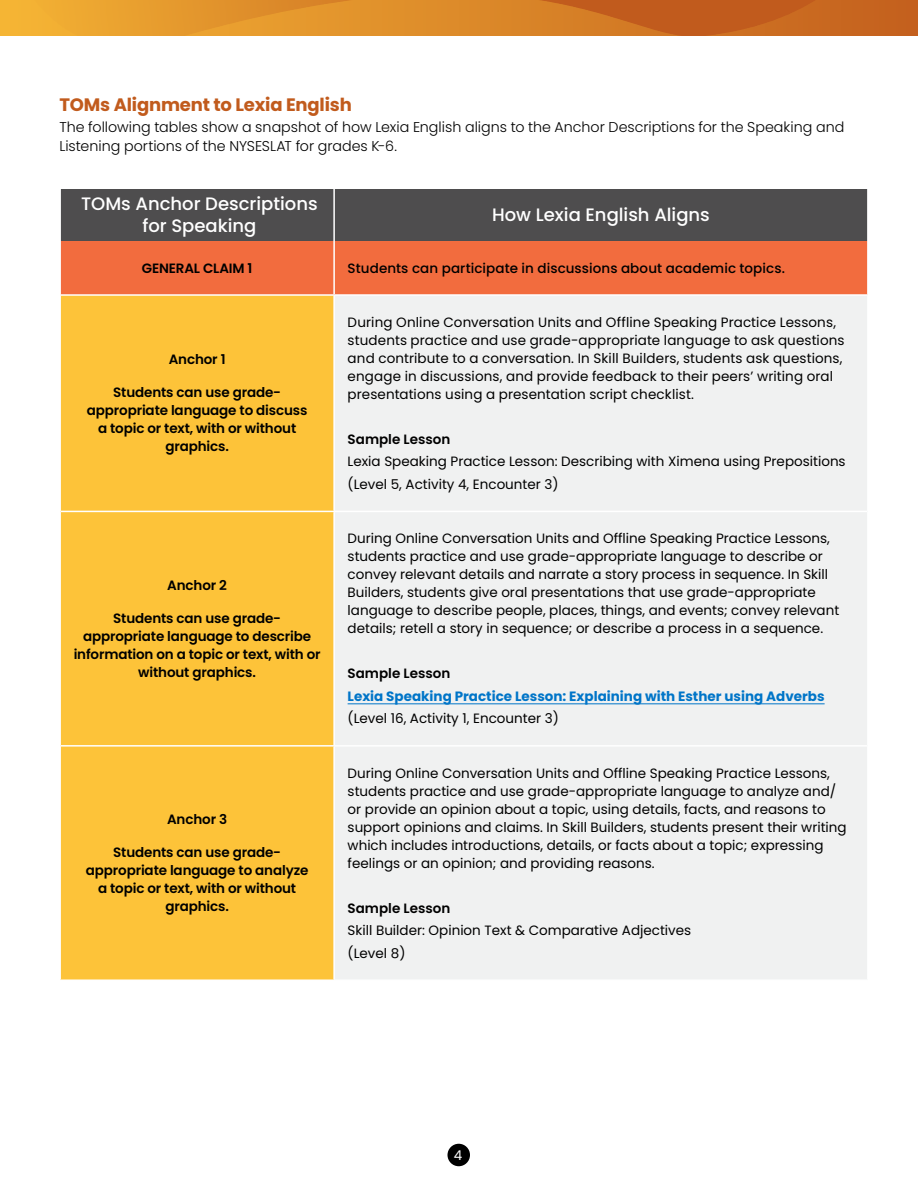
<style>
.page{position:relative;width:918px;height:1188px;background:#fff}
.page>*{position:absolute;margin:0;border:0;box-sizing:border-box;transform-origin:0 0}
.t1{font:500 18px/21.6px "Poppins";color:#fff;text-align:center}
.t2{font:700 18px "Poppins";letter-spacing:-.01em;color:#c15b1d}
.t3{font:300 14.25px/19.5px "Poppins";color:#000}
.t4{font:13.5px/18px "Poppins";color:#000}
.t5{font:600 13.5px/18px "Poppins";letter-spacing:-.01em;color:#000;text-align:center}
.t6{font:700 13.5px "Poppins";color:#0075c8}
.t7{font:500 13.5px "Poppins";letter-spacing:.005em;color:#000}
.t8{font:13.5px "Poppins";color:#fff}
</style>
<div class="page">
<img style="left:0;top:0;width:918px;height:36px">
<img style="left:34px;top:0;width:782px;height:36px">
<div style="left:447px;top:1144px;width:23px;height:22px;background:#000;border-radius:50%"></div>
<div style="left:61px;top:189px;width:806px;height:52px;background:#4e4d4e"></div>
<div style="left:61px;top:241px;width:806px;height:53px;background:#f26c3e"></div>
<div style="left:61px;top:296px;width:272px;height:683px;background:#fdc339"></div>
<div style="left:335px;top:296px;width:532px;height:683px;background:#f0f1f1"></div>
<hr style="left:333px;top:189px;width:2px;height:52px;background:#fff">
<hr style="left:333px;top:241px;width:2px;height:53px;background:#fff">
<hr style="left:61px;top:511px;width:273px;height:1px;background:#fff">
<hr style="left:334px;top:511px;width:533px;height:1px;background:#fff">
<hr style="left:61px;top:745px;width:273px;height:2px;background:#fff">
<hr style="left:334px;top:745px;width:533px;height:2px;background:#fff">
<hr style="left:348px;top:703px;width:477px;height:1px;background:#0075c8">
<h1 class="t2" style="left:59px;top:96px;width:294px">TOMs Alignment to Lexia English</h1>
<p class="t3" style="left:59px;top:117px;width:786px">The following tables show a snapshot of how Lexia English aligns to the Anchor Descriptions for the Speaking and<br>Listening portions of the NYSESLAT for grades K-6.</p>
<h1 class="t1" style="left:81px;top:193px;width:238px">TOMs Anchor Descriptions for Speaking</h1>
<h1 class="t1" style="left:492px;top:206px;width:219px">How Lexia English Aligns</h1>
<p class="t5" style="left:142px;top:259px;width:112px">GENERAL CLAIM 1</p>
<p class="t7" style="left:348px;top:260px;width:439px">Students can participate in discussions about academic topics.</p>
<p class="t5" style="left:169px;top:351px;width:58px">Anchor 1</p>
<p class="t5" style="left:87px;top:384px;width:222px">Students can use grade&shy;appropriate language to discuss a topic or text, with or without graphics.</p>
<p class="t5" style="left:167px;top:576px;width:61px">Anchor 2</p>
<p class="t5" style="left:74px;top:609px;width:248px">Students can use grade&shy;appropriate language to describe information on a topic or text, with or without graphics.</p>
<p class="t5" style="left:167px;top:811px;width:62px">Anchor 3</p>
<p class="t5" style="left:86px;top:844px;width:224px">Students can use grade&shy;appropriate language to analyze a topic or text, with or without graphics.</p>
<p class="t4" style="left:348px;top:313px;width:499px">During Online Conversation Units and Offline Speaking Practice Lessons, students practice and use grade-appropriate language to ask questions and contribute to a conversation. In Skill Builders, students ask questions, engage in discussions, and provide feedback to their peers’ writing oral presentations using a presentation script checklist.</p>
<p class="t5" style="left:348px;top:430px;width:104px">Sample Lesson</p>
<p class="t4" style="left:348px;top:451px;width:500px;line-height:22.5px">Lexia Speaking Practice Lesson: Describing with Ximena using Prepositions (Level 5, Activity 4, Encounter 3)</p>
<p class="t4" style="left:348px;top:530px;width:493px">During Online Conversation Units and Offline Speaking Practice Lessons, students practice and use grade-appropriate language to describe or convey relevant details and narrate a story process in sequence. In Skill Builders, students give oral presentations that use grade-appropriate language to describe people, places, things, and events; convey relevant details; retell a story in sequence; or describe a process in a sequence.</p>
<p class="t5" style="left:348px;top:665px;width:104px">Sample Lesson</p>
<p class="t6" style="left:348px;top:690px;width:479px">Lexia Speaking Practice Lesson: Explaining with Esther using Adverbs</p>
<p class="t4" style="left:348px;top:710px;width:213px">(Level 16, Activity 1, Encounter 3)</p>
<p class="t4" style="left:348px;top:764px;width:501px">During Online Conversation Units and Offline Speaking Practice Lessons, students practice and use grade-appropriate language to analyze and/ or provide an opinion about a topic, using details, facts, and reasons to support opinions and claims. In Skill Builders, students present their writing which includes introductions, details, or facts about a topic; expressing feelings or an opinion; and providing reasons.</p>
<p class="t5" style="left:348px;top:899px;width:104px">Sample Lesson</p>
<p class="t4" style="left:348px;top:919px;width:345px;line-height:22.5px">Skill Builder: Opinion Text &amp; Comparative Adjectives (Level 8)</p>
<p class="t8" style="left:454px;top:1147px;width:10px">4</p>
</div>
